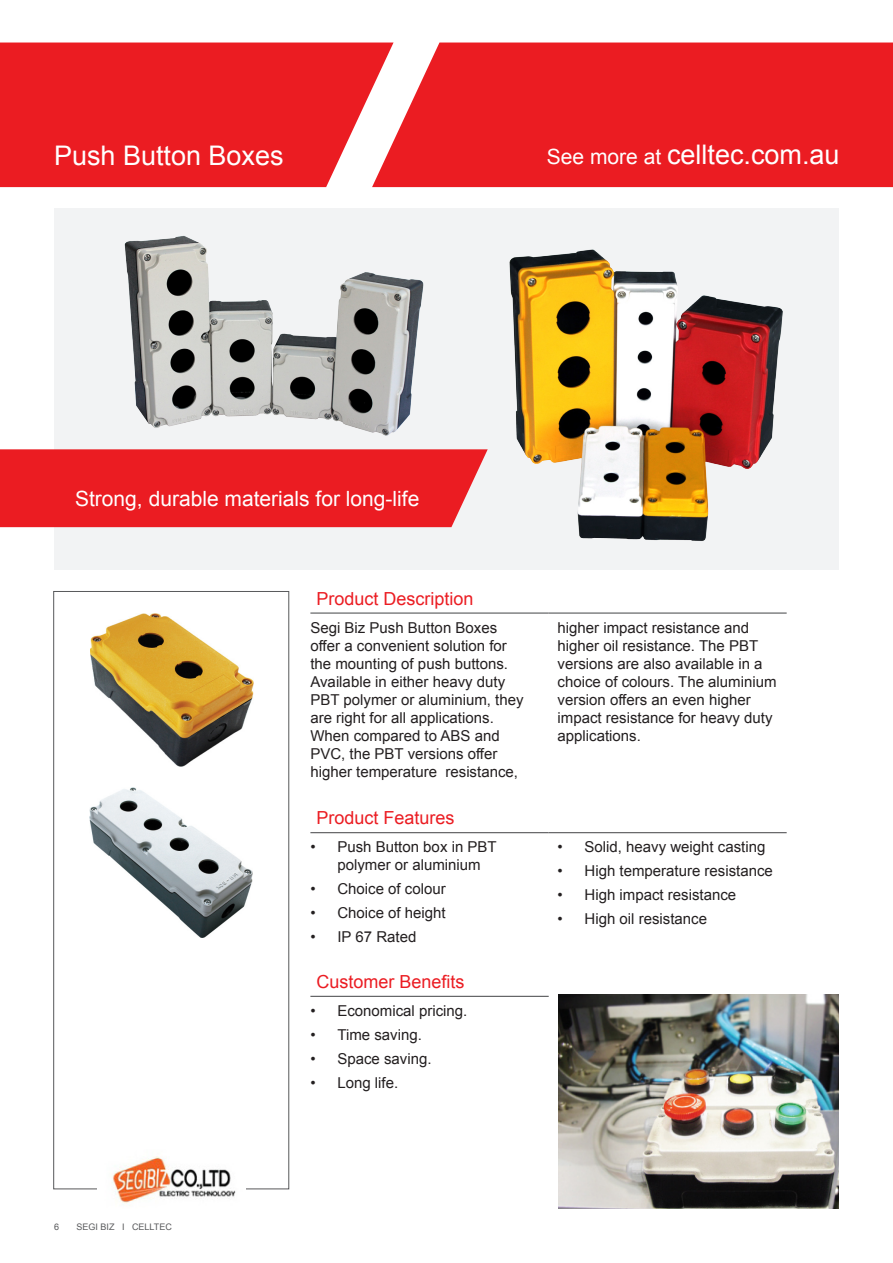
<style>
.page{position:relative;width:893px;height:1263px;background:#fff}
.page>*{position:absolute;margin:0;border:0;box-sizing:border-box;transform-origin:0 0}
.t1{font:27px "Arial";color:#fff}
.t2{font:21px "Arial";color:#fff}
.Main_Header{font:18px "Arial";color:#eb1c22}
.t3{font:15px/18px "Arial";color:#231f20}
.t4{font:9px "Arial";color:#57585a}
.s1{font-size:21px}
</style>
<div class="page">
<div style="left:394px;top:43px;width:499px;height:144px;background:#eb1c22"></div>
<svg style="left:0;top:43px;width:394px;height:144px;background:#ec2d32"></svg>
<div style="left:53px;top:591px;width:236px;height:598px;border:1px solid #57585a"></div>
<div style="left:54px;top:209px;width:785px;height:361px;background:#f2f3f4"></div>
<hr style="left:310px;top:612px;width:239px;height:2px;background:#57585a">
<hr style="left:549px;top:612px;width:238px;height:2px;background:#57585a">
<hr style="left:310px;top:832px;width:239px;height:1px;background:#57585a">
<hr style="left:549px;top:832px;width:238px;height:1px;background:#57585a">
<hr style="left:310px;top:996px;width:239px;height:1px;background:#57585a">
<img style="left:91px;top:613px;width:162px;height:154px">
<img style="left:90px;top:788px;width:162px;height:149px">
<img style="left:98px;top:1156px;width:147px;height:48px">
<img style="left:558px;top:995px;width:281px;height:214px">
<img style="left:62px;top:208px;width:388px;height:228px">
<div style="left:0;top:449px;width:407px;height:78px;background:#eb1c22"></div>
<img style="left:407px;top:226px;width:376px;height:315px">
<p class="t1" style="left:54px;top:138px;width:231px">Push Button Boxes</p>
<h1 class="t1" style="left:547px;top:137px;width:294px"><span class="s1">See more at</span> celltec.com.au</h1>
<p class="t2" style="left:75px;top:485px;width:346px">Strong, durable materials for long-life</p>
<p class="Main_Header" style="left:316px;top:587px;width:159px">Product Description</p>
<p class="t3" style="left:310px;top:618px;width:215px">Segi Biz Push Button Boxes offer a convenient solution for the mounting of push buttons.<br>Available in either heavy duty<br>PBT polymer or aluminium, they are right for all applications.<br>When compared to ABS and<br>PVC, the PBT versions offer higher temperature resistance,</p>
<p class="t3" style="left:558px;top:618px;width:220px">higher impact resistance and higher oil resistance. The PBT versions are also available in a choice of colours. The aluminium version offers an even higher impact resistance for heavy duty applications.</p>
<p class="Main_Header" style="left:316px;top:806px;width:140px">Product Features</p>
<p class="t3" style="left:337px;top:838px;width:161px;text-indent:-27px">• Push Button box in PBT polymer or aluminium</p>
<p class="t3" style="left:310px;top:880px;width:137px">• Choice of colour</p>
<p class="t3" style="left:310px;top:904px;width:137px">• Choice of height</p>
<p class="t3" style="left:310px;top:928px;width:107px">• IP 67 Rated</p>
<p class="t3" style="left:558px;top:838px;width:209px">• Solid, heavy weight casting</p>
<p class="t3" style="left:558px;top:862px;width:217px">• High temperature resistance</p>
<p class="t3" style="left:558px;top:886px;width:180px">• High impact resistance</p>
<p class="t3" style="left:558px;top:910px;width:151px">• High oil resistance</p>
<p class="t4" style="left:54px;top:1221px;width:7px">6</p>
<p class="t4" style="left:77px;top:1221px;width:97px">SEGI BIZ I CELLTEC</p>
<p class="Main_Header" style="left:316px;top:970px;width:150px">Customer Benefits</p>
<p class="t3" style="left:310px;top:1002px;width:159px">• Economical pricing.</p>
<p class="t3" style="left:310px;top:1026px;width:113px">• Time saving.</p>
<p class="t3" style="left:310px;top:1050px;width:123px">• Space saving.</p>
<p class="t3" style="left:310px;top:1074px;width:89px">• Long life.</p>
</div>
